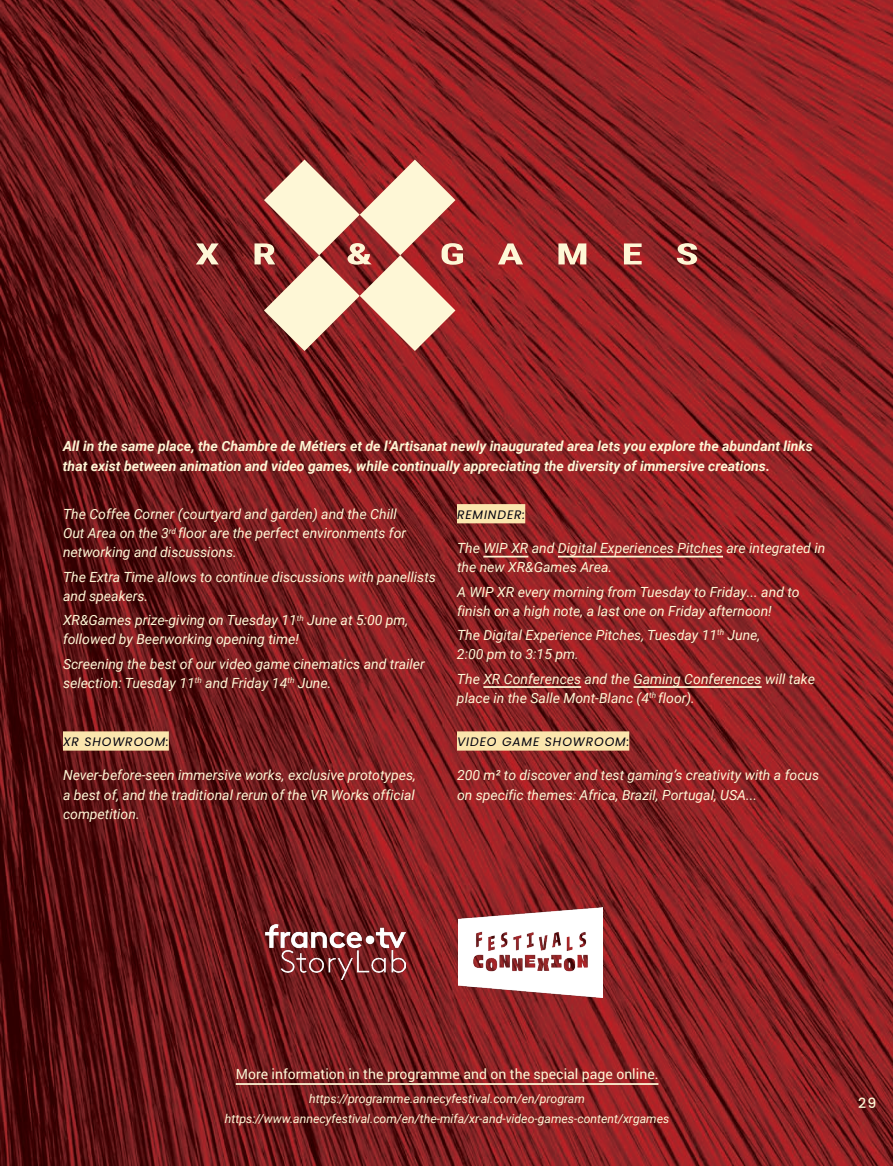
<style>
.page{position:relative;width:893px;height:1166px;background:#fff}
.page>*{position:absolute;margin:0;border:0;box-sizing:border-box;transform-origin:0 0}
.texte_Labeur{font:italic 14px/19.2px "Roboto";color:#fef7d6}
.texte_Labeur-2{font:italic 700 14px/19.2px "Roboto";color:#fef7d6}
.texte_Labeur-3{font:14px "Roboto";color:#fef7d6}
.p_titre{font:500 14px "Poppins";color:#fef7d6}
.texte_Labeur-4{font:italic 12.25px "Roboto";color:#fef7d6}
.format_mifa{font:italic 12.25px "Poppins";letter-spacing:.075em;color:#00010f}
</style>
<div class="page">
<img style="left:0;top:0;width:893px;height:1166px">
<div style="left:63px;top:731px;width:106px;height:19px;background:#fbe5ad"></div>
<div style="left:457px;top:504px;width:68px;height:19px;background:#fbe5ad"></div>
<hr style="left:483px;top:556px;width:45px;height:1px;background:#fef7d6">
<hr style="left:558px;top:556px;width:165px;height:1px;background:#fef7d6">
<hr style="left:483px;top:686px;width:98px;height:2px;background:#fef7d6">
<hr style="left:633px;top:686px;width:129px;height:2px;background:#fef7d6">
<div style="left:457px;top:731px;width:172px;height:19px;background:#fbe5ad"></div>
<svg style="left:196px;top:243px;width:23px;height:21px"></svg>
<svg style="left:498px;top:243px;width:25px;height:21px"></svg>
<svg style="left:558px;top:243px;width:28px;height:21px"></svg>
<svg style="left:624px;top:243px;width:18px;height:21px"></svg>
<svg style="left:677px;top:243px;width:20px;height:22px"></svg>
<svg style="left:254px;top:160px;width:209px;height:191px;background:#c38577"></svg>
<hr style="left:236px;top:1083px;width:422px;height:2px;background:#fef7d6">
<img style="left:265px;top:924px;width:140px;height:56px">
<img style="left:459px;top:907px;width:144px;height:90px">
<p class="texte_Labeur-2" style="left:63px;top:436px;width:751px">All in the same place, the Chambre de Métiers et de l’Artisanat newly inaugurated area lets you explore the abundant links that exist between animation and video games, while continually appreciating the diversity of immersive creations.</p>
<p class="texte_Labeur" style="left:63px;top:504px;width:345px">The Coffee Corner (courtyard and garden) and the Chill<br>Out Area on the 3<sup>rd</sup> floor are the perfect environments for networking and discussions.</p>
<p class="texte_Labeur" style="left:63px;top:566px;width:374px">The Extra Time allows to continue discussions with panellists and speakers.</p>
<p class="texte_Labeur" style="left:63px;top:610px;width:347px">XR&amp;Games prize-giving on Tuesday 11<sup>th</sup> June at 5:00 pm, followed by Beerworking opening time!</p>
<p class="texte_Labeur" style="left:63px;top:653px;width:363px">Screening the best of our video game cinematics and trailer selection: Tuesday 11<sup>th</sup> and Friday 14<sup>th</sup> June.</p>
<p class="format_mifa" style="left:457px;top:507px;width:70px">REMINDER:</p>
<p class="texte_Labeur" style="left:457px;top:538px;width:370px">The WIP XR and Digital Experiences Pitches are integrated in the new XR&amp;Games Area.</p>
<p class="texte_Labeur" style="left:457px;top:581px;width:344px">A WIP XR every morning from Tuesday to Friday... and to finish on a high note, a last one on Friday afternoon!</p>
<p class="texte_Labeur" style="left:457px;top:625px;width:305px">The Digital Experience Pitches, Tuesday 11<sup>th</sup> June,<br>2:00 pm to 3:15 pm.</p>
<p class="texte_Labeur" style="left:457px;top:668px;width:360px">The XR Conferences and the Gaming Conferences will take place in the Salle Mont-Blanc (4<sup>th</sup> floor).</p>
<p class="format_mifa" style="left:457px;top:735px;width:174px">VIDEO GAME SHOWROOM:</p>
<p class="texte_Labeur" style="left:457px;top:765px;width:364px">200 m² to discover and test gaming’s creativity with a focus on specific themes: Africa, Brazil, Portugal, USA...</p>
<p class="format_mifa" style="left:63px;top:735px;width:107px">XR SHOWROOM:</p>
<p class="texte_Labeur" style="left:63px;top:765px;width:354px;text-align:justify">Never-before-seen immersive works, exclusive prototypes, a best of, and the traditional rerun of the VR Works official competition.</p>
<p class="texte_Labeur-3" style="left:236px;top:1064px;width:424px">More information in the programme and on the special page online.</p>
<p class="texte_Labeur-4" style="left:309px;top:1090px;width:277px">https://programme.annecyfestival.com/en/program</p>
<p class="texte_Labeur-4" style="left:225px;top:1110px;width:446px">https://www.annecyfestival.com/en/the-mifa/xr-and-video-games-content/xrgames</p>
<p class="p_titre" style="left:858px;top:1095px;width:20px">29</p>
</div>
